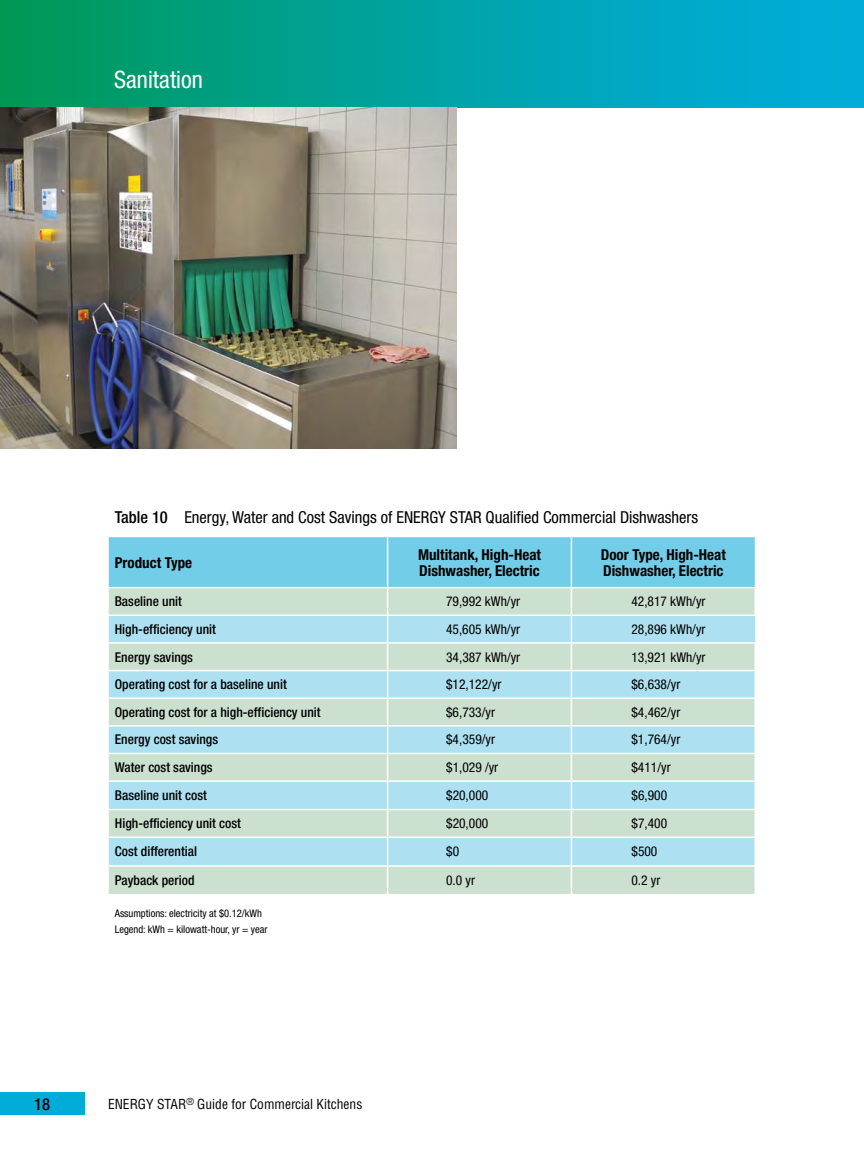
<style>
.page{position:relative;width:864px;height:1161px;background:#fff}
.page>*{position:absolute;margin:0;border:0;box-sizing:border-box;transform-origin:0 0}
.t1{font:condensed 24px "Helvetica Neue LT Std";color:#fff}
.t2{font:condensed 16.5px "Helvetica Neue LT Std";color:#000}
.t3{font:500 condensed 16.5px "Helvetica Neue LT Std";color:#000}
.HD{font:700 condensed 15px/16.5px "Helvetica Neue LT Std";color:#000}
.text_content_bold{font:500 condensed 13.5px "Helvetica Neue LT Std";color:#000}
.text_content{font:condensed 13.5px "Helvetica Neue LT Std";color:#000}
.t4{font:condensed 13.5px "Helvetica LT Std";color:#000}
.Footnote{font:condensed 10.5px/15.6px "Helvetica Neue LT Std";color:#000}
.s1{font-weight:500}
</style>
<div class="page">
<div style="left:0;top:1092px;width:84px;height:23px;background:#00acd7"></div>
<div style="left:0;top:0;width:864px;height:108px;background:linear-gradient(to right,#00985b,#00ade4)"></div>
<svg style="left:109px;top:537px;width:646px;height:357px"></svg>
<hr style="left:754px;top:867px;width:2px;height:27px;background:#fff">
<img style="left:0;top:108px;width:456px;height:340px">
<h1 class="t1" style="left:114px;top:66px;width:90px">Sanitation</h1>
<p class="t2" style="left:115px;top:508px;width:585px"><span class="s1">Table 10</span> Energy, Water and Cost Savings of ENERGY STAR Qualified Commercial Dishwashers</p>
<p class="HD" style="left:115px;top:554px;width:79px">Product Type</p>
<p class="HD" style="left:418px;top:546px;width:124px">Multitank, High-Heat<br>Dishwasher, Electric</p>
<p class="HD" style="left:601px;top:546px;width:127px">Door Type, High-Heat<br>Dishwasher, Electric</p>
<p class="text_content_bold" style="left:115px;top:593px;width:69px">Baseline unit</p>
<p class="text_content" style="left:446px;top:594px;width:76px">79,992 kWh/yr</p>
<p class="text_content" style="left:631px;top:594px;width:76px">42,817 kWh/yr</p>
<p class="text_content_bold" style="left:115px;top:621px;width:103px">High-efficiency unit</p>
<p class="text_content" style="left:446px;top:621px;width:76px">45,605 kWh/yr</p>
<p class="text_content" style="left:631px;top:621px;width:76px">28,896 kWh/yr</p>
<p class="text_content_bold" style="left:115px;top:649px;width:80px">Energy savings</p>
<p class="text_content" style="left:446px;top:649px;width:76px">34,387 kWh/yr</p>
<p class="text_content" style="left:631px;top:649px;width:76px">13,921 kWh/yr</p>
<p class="text_content_bold" style="left:115px;top:676px;width:174px">Operating cost for a baseline unit</p>
<p class="text_content" style="left:446px;top:677px;width:57px">$12,122/yr</p>
<p class="text_content" style="left:631px;top:677px;width:50px">$6,638/yr</p>
<p class="text_content_bold" style="left:115px;top:704px;width:207px">Operating cost for a high-efficiency unit</p>
<p class="text_content" style="left:446px;top:704px;width:50px">$6,733/yr</p>
<p class="text_content" style="left:631px;top:704px;width:50px">$4,462/yr</p>
<p class="text_content_bold" style="left:115px;top:732px;width:105px">Energy cost savings</p>
<p class="text_content" style="left:446px;top:732px;width:50px">$4,359/yr</p>
<p class="text_content" style="left:632px;top:732px;width:50px">$1,764/yr</p>
<p class="text_content_bold" style="left:115px;top:759px;width:99px">Water cost savings</p>
<p class="text_content" style="left:446px;top:760px;width:54px">$1,029 /yr</p>
<p class="text_content" style="left:632px;top:760px;width:41px">$411/yr</p>
<p class="text_content_bold" style="left:115px;top:787px;width:94px">Baseline unit cost</p>
<p class="text_content" style="left:446px;top:787px;width:44px">$20,000</p>
<p class="text_content" style="left:632px;top:787px;width:37px">$6,900</p>
<p class="text_content_bold" style="left:115px;top:815px;width:128px">High-efficiency unit cost</p>
<p class="text_content" style="left:446px;top:816px;width:44px">$20,000</p>
<p class="text_content" style="left:632px;top:816px;width:37px">$7,400</p>
<p class="text_content_bold" style="left:115px;top:843px;width:84px">Cost differential</p>
<p class="text_content" style="left:446px;top:843px;width:14px">$0</p>
<p class="text_content" style="left:632px;top:843px;width:27px">$500</p>
<p class="text_content_bold" style="left:115px;top:872px;width:81px">Payback period</p>
<p class="text_content" style="left:446px;top:872px;width:30px">0.0 yr</p>
<p class="text_content" style="left:631px;top:872px;width:30px">0.2 yr</p>
<p class="Footnote" style="left:115px;top:906px;width:154px">Assumptions: electricity at $0.12/kWh<br>Legend: kWh = kilowatt-hour, yr = year</p>
<p class="t3" style="left:34px;top:1094px;width:17px">18</p>
<p class="t4" style="left:108px;top:1096px;width:256px">ENERGY STAR<sup>®</sup> Guide for Commercial Kitchens</p>
</div>
